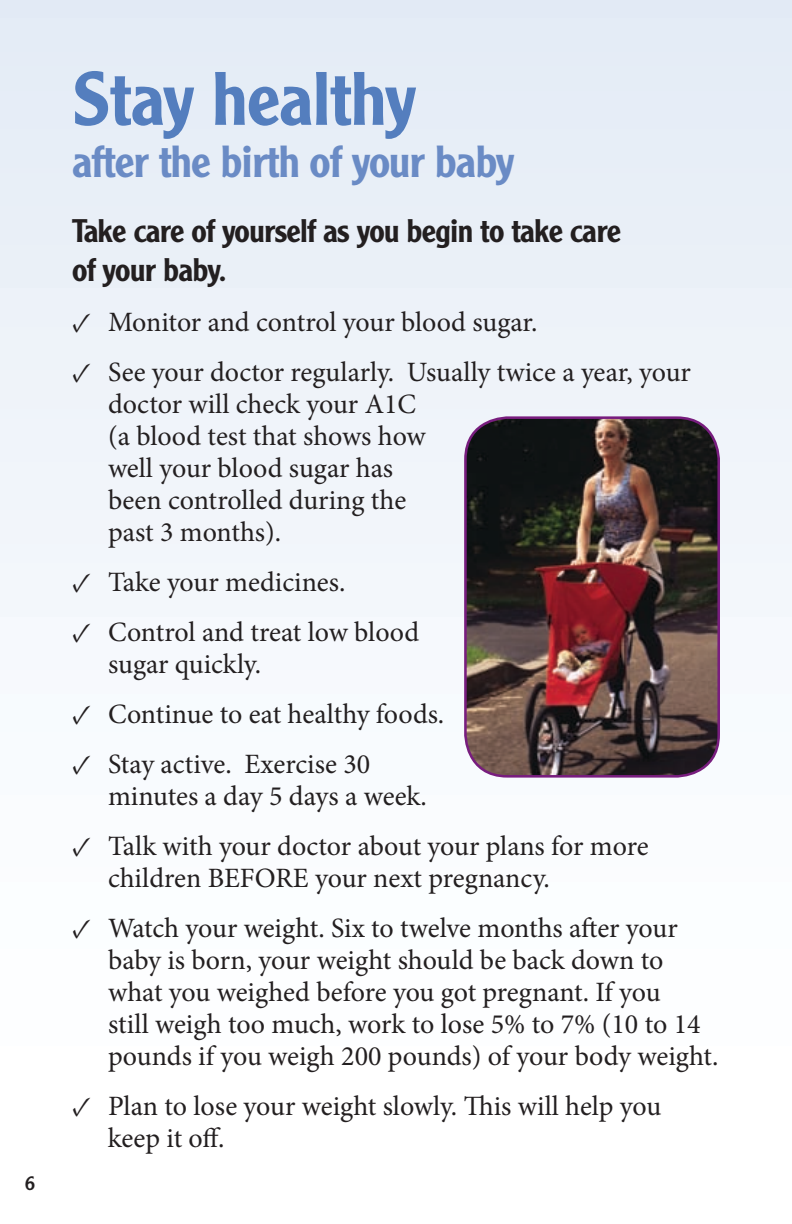
<style>
.page{position:relative;width:792px;height:1224px;background:#fff}
.page>*{position:absolute;margin:0;border:0;box-sizing:border-box;transform-origin:0 0}
._05_body_bullets{font:500 74px "Clearface Gothic LT Std";letter-spacing:-.01em;color:#547ebe}
._02_head-small{font:500 44px "Clearface Gothic LT Std";letter-spacing:-.02em;color:#6a8bc5}
._03_subhead{font:500 32px/38.4px "Clearface Gothic LT Std";letter-spacing:-.02em;color:#231f20}
._05_body_bullets-2{font:28px/32px "Minion Pro";letter-spacing:-.005em;color:#231f20}
.t1{font:20px "Clearface Gothic LT Std";color:#231f20}
</style>
<div class="page">
<div style="left:0;top:0;width:792px;height:1224px;background:linear-gradient(to bottom,#e4ecf6,#fff)"></div>
<img style="left:465px;top:418px;width:254px;height:358px">
<div style="left:464px;top:416px;width:256px;height:362px;border:3px solid #781d7e;border-radius:42px"></div>
<p class="t1" style="left:25px;top:1170px;width:12px">6</p>
<p class="_05_body_bullets" style="left:72px;top:53px;width:346px">Stay healthy</p>
<p class="_02_head-small" style="left:72px;top:134px;width:444px">after the birth of your baby</p>
<p class="_03_subhead" style="left:72px;top:211px;width:550px">Take care of yourself as you begin to take care of your baby.</p>
<p class="_05_body_bullets-2" style="left:72px;top:306px;width:467px">✓ Monitor and control your blood sugar.</p>
<p class="_05_body_bullets-2" style="left:108px;top:356px;width:584px;text-indent:-36px">✓ See your doctor regularly. Usually twice a year, your doctor will check your A1C<br>(a blood test that shows how<br>well your blood sugar has<br>been controlled during the<br>past 3 months).</p>
<p class="_05_body_bullets-2" style="left:72px;top:566px;width:275px">✓ Take your medicines.</p>
<p class="_05_body_bullets-2" style="left:108px;top:616px;width:313px;text-indent:-36px">✓ Control and treat low blood sugar quickly.</p>
<p class="_05_body_bullets-2" style="left:72px;top:698px;width:374px">✓ Continue to eat healthy foods.</p>
<p class="_05_body_bullets-2" style="left:108px;top:748px;width:320px;text-indent:-36px">✓ Stay active. Exercise 30 minutes a day 5 days a week.</p>
<p class="_05_body_bullets-2" style="left:108px;top:830px;width:542px;text-indent:-36px">✓ Talk with your doctor about your plans for more children BEFORE your next pregnancy.</p>
<p class="_05_body_bullets-2" style="left:108px;top:912px;width:612px;text-indent:-36px">✓ Watch your weight. Six to twelve months after your baby is born, your weight should be back down to what you weighed before you got pregnant. If you<br>still weigh too much, work to lose 5% to 7% (10 to 14 pounds if you weigh 200 pounds) of your body weight.</p>
<p class="_05_body_bullets-2" style="left:108px;top:1090px;width:555px;text-indent:-36px">✓ Plan to lose your weight slowly. This will help you keep it off.</p>
</div>
